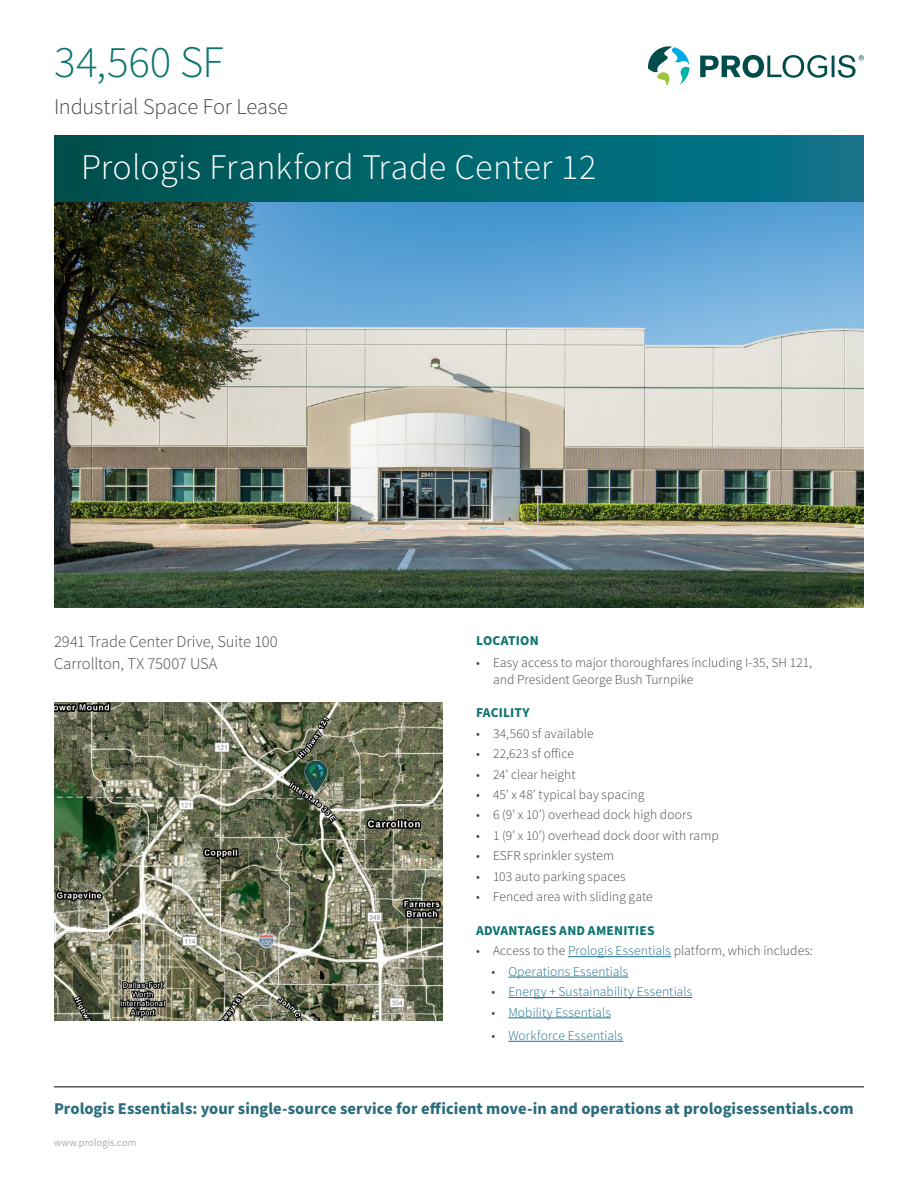
<style>
.page{position:relative;width:918px;height:1188px;background:#fff}
.page>*{position:absolute;margin:0;border:0;box-sizing:border-box;transform-origin:0 0}
.t1{font:300 45px "Source Sans Pro";letter-spacing:-.005em;color:#0d756f}
.t2{font:300 36px "Source Sans Pro";letter-spacing:.005em;color:#fff}
.t3{font:300 22.5px "Source Sans Pro";letter-spacing:-.01em;color:#494644}
.t4{font:700 16.5px "Source Sans Pro";color:#2a6c7d}
.t5{font:300 16.5px/22.5px "Source Sans Pro";letter-spacing:-.005em;color:#494644}
.t6{font:300 13.5px/16.5px "Source Sans Pro";letter-spacing:.005em;color:#494644}
.t7{font:300 13.5px "Source Sans Pro";letter-spacing:.01em;color:#1d728c}
.t8{font:700 13.5px "Source Sans Pro";letter-spacing:.015em;color:#0d756f}
.t9{font:300 10.5px "Source Sans Pro";letter-spacing:.015em;color:#7b7879}
.s1{color:#1d728c}
.s2{color:#494644}
</style>
<div class="page">
<svg style="left:54px;top:135px;width:810px;height:67px;background:#01646e"></svg>
<svg style="left:648px;top:46px;width:41px;height:40px"></svg>
<svg style="left:700px;top:55px;width:164px;height:23px"></svg>
<hr style="left:568px;top:956px;width:103px;height:1px;background:#1d728c">
<hr style="left:508px;top:977px;width:120px;height:1px;background:#1d728c">
<hr style="left:508px;top:997px;width:184px;height:1px;background:#1d728c">
<hr style="left:508px;top:1018px;width:103px;height:1px;background:#1d728c">
<hr style="left:508px;top:1041px;width:115px;height:1px;background:#1d728c">
<img style="left:54px;top:702px;width:388px;height:319px">
<img style="left:54px;top:202px;width:810px;height:406px">
<hr style="left:54px;top:1086px;width:810px;height:1px;background:#000">
<h1 class="t1" style="left:54px;top:35px;width:171px">34,560 SF</h1>
<h3 class="t3" style="left:54px;top:93px;width:236px">Industrial Space For Lease</h3>
<h2 class="t2" style="left:81px;top:145px;width:517px">Prologis Frankford Trade Center 12</h2>
<p class="t5" style="left:54px;top:630px;width:225px">2941 Trade Center Drive, Suite 100<br>Carrollton, TX 75007 USA</p>
<p class="t8" style="left:476px;top:631px;width:64px">LOCATION</p>
<p class="t6" style="left:493px;top:654px;width:321px;text-indent:-17px">• Easy access to major thoroughfares including I-35, SH 121, and President George Bush Turnpike</p>
<p class="t8" style="left:476px;top:704px;width:55px">FACILITY</p>
<p class="t6" style="left:476px;top:725px;width:119px">• 34,560 sf available</p>
<p class="t6" style="left:476px;top:746px;width:100px">• 22,623 sf office</p>
<p class="t6" style="left:476px;top:766px;width:101px">• 24’ clear height</p>
<p class="t6" style="left:476px;top:786px;width:170px">• 45’ x 48’ typical bay spacing</p>
<p class="t6" style="left:476px;top:807px;width:218px">• 6 (9’ x 10’) overhead dock high doors</p>
<p class="t6" style="left:476px;top:827px;width:244px">• 1 (9’ x 10’) overhead dock door with ramp</p>
<p class="t6" style="left:476px;top:848px;width:140px">• ESFR sprinkler system</p>
<p class="t6" style="left:476px;top:868px;width:151px">• 103 auto parking spaces</p>
<p class="t6" style="left:476px;top:888px;width:178px">• Fenced area with sliding gate</p>
<p class="t8" style="left:476px;top:921px;width:180px">ADVANTAGES AND AMENITIES</p>
<p class="t6" style="left:476px;top:943px;width:338px">• Access to the <span class="s1">Prologis Essentials</span> platform, which includes:</p>
<p class="t7" style="left:491px;top:963px;width:139px"><span class="s2">•</span> Operations Essentials</p>
<p class="t7" style="left:491px;top:983px;width:202px"><span class="s2">•</span> Energy + Sustainability Essentials</p>
<p class="t7" style="left:491px;top:1004px;width:121px"><span class="s2">•</span> Mobility Essentials</p>
<p class="t7" style="left:491px;top:1027px;width:133px"><span class="s2">•</span> Workforce Essentials</p>
<p class="t4" style="left:54px;top:1097px;width:801px">Prologis Essentials: your single-source service for efficient move-in and operations at prologisessentials.com</p>
<p class="t9" style="left:54px;top:1136px;width:84px">www.prologis.com</p>
</div>
